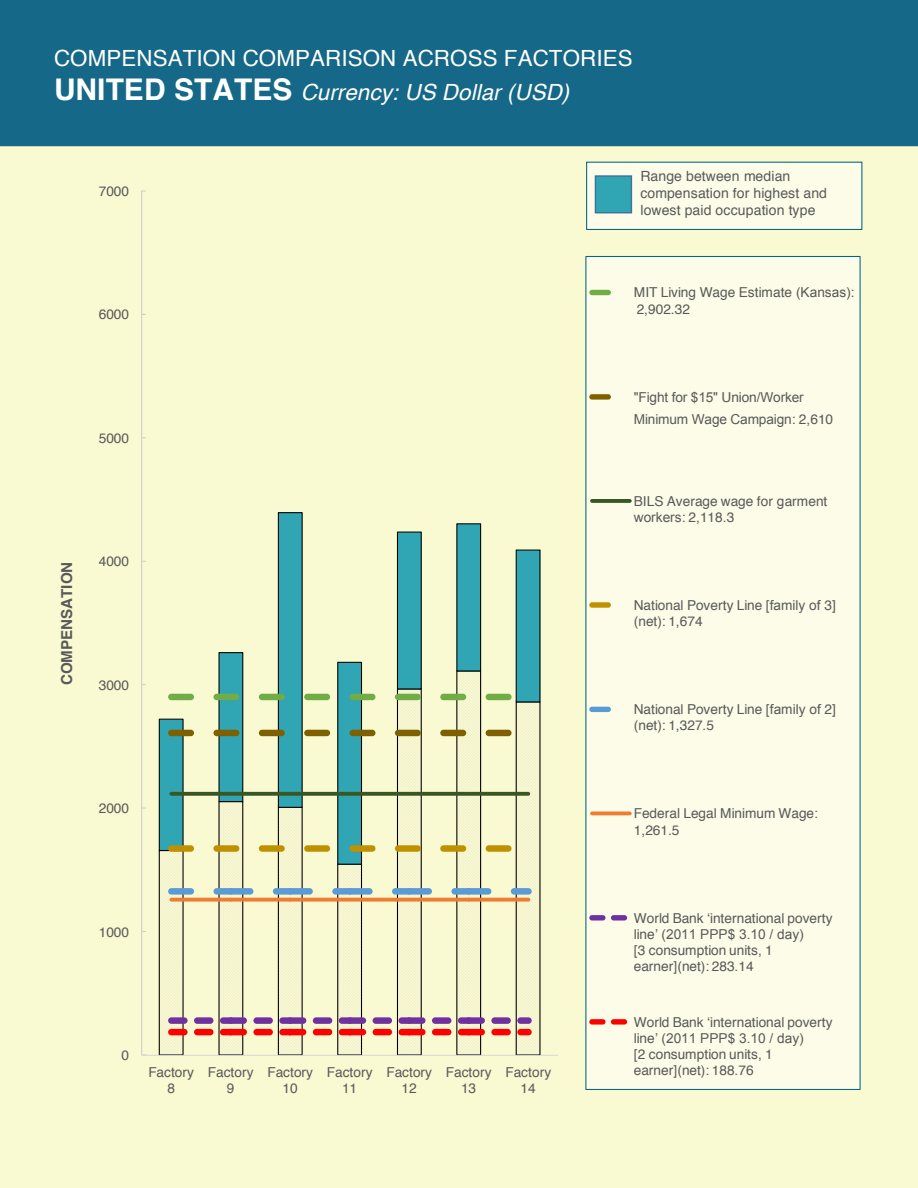
<style>
.page{position:relative;width:918px;height:1188px;background:#fff}
.page>*{position:absolute;margin:0;border:0;box-sizing:border-box;transform-origin:0 0}
.t1{font:22.35px/34.2px "Helvetica";letter-spacing:.005em;color:#fff}
.t2{font:700 15.15px "Helvetica";color:#595959}
.t3{font:14.1px/17.1px "Helvetica";letter-spacing:.01em;color:#595959}
.t4{font:13.65px/16.2px "Helvetica";letter-spacing:-.005em;color:#595959;text-align:center}
.t5{font:13.65px/21.9px "Arial";letter-spacing:-.01em;color:#595959}
.s1{font-weight:700;font-size:29.85px}
.s2{font-style:italic}
.s3{font-family:"Arial"}
.s4{font-family:"Helvetica"}
</style>
<div class="page">
<img style="left:0;top:0;width:918px;height:1188px">
<svg style="left:158px;top:865px;width:383px;height:190px;background:#edecc8"></svg>
<svg style="left:158px;top:512px;width:383px;height:353px;background:#c6dec3"></svg>
<hr style="left:141px;top:191px;width:1px;height:864px;background:#d0cece">
<hr style="left:142px;top:1055px;width:416px;height:1px;background:#d9d9d9">
<svg style="left:168px;top:694px;width:344px;height:6px;background:#92c17b"></svg>
<svg style="left:168px;top:730px;width:344px;height:6px;background:#9b9452"></svg>
<svg style="left:171px;top:792px;width:357px;height:4px"></svg>
<svg style="left:168px;top:845px;width:344px;height:7px;background:#cdb95d"></svg>
<svg style="left:168px;top:888px;width:364px;height:7px;background:#98bfd3"></svg>
<svg style="left:171px;top:898px;width:60px;height:4px"></svg>
<svg style="left:231px;top:898px;width:59px;height:4px"></svg>
<svg style="left:469px;top:898px;width:59px;height:4px"></svg>
<svg style="left:290px;top:898px;width:179px;height:4px"></svg>
<svg style="left:168px;top:1017px;width:364px;height:18px;background:#cf7e8a"></svg>
<div style="left:586px;top:256px;width:274px;height:834px;background:#fcfce8"></div>
<div style="left:589px;top:290px;width:22px;height:5px;background:#70ad47;border-radius:3px"></div>
<div style="left:589px;top:394px;width:22px;height:6px;background:#7f6000;border-radius:3px"></div>
<svg style="left:592px;top:499px;width:38px;height:4px"></svg>
<div style="left:589px;top:602px;width:22px;height:6px;background:#bf9000;border-radius:3px"></div>
<div style="left:589px;top:707px;width:22px;height:5px;background:#5b9bd5;border-radius:3px"></div>
<svg style="left:592px;top:811px;width:38px;height:4px"></svg>
<svg style="left:589px;top:915px;width:38px;height:6px"></svg>
<svg style="left:589px;top:1019px;width:38px;height:6px"></svg>
<div style="left:587px;top:162px;width:275px;height:67px;background:#fcfce8"></div>
<div style="left:586px;top:162px;width:276px;height:68px;border:1px solid #036887"></div>
<img style="left:586px;top:167px;width:276px;height:57px">
<div style="left:595px;top:176px;width:36px;height:37px;background:#30a5b3"></div>
<div style="left:595px;top:175px;width:37px;height:38px;border:1px solid #41719c"></div>
<h1 class="t1" style="left:54px;top:42px;width:580px">COMPENSATION COMPARISON ACROSS FACTORIES<br><span class="s1">UNITED STATES</span> <span class="s2">Currency: US Dollar (USD)</span></h1>
<p class="t4" style="left:99px;top:184px;width:32px">7000</p>
<p class="t3" style="left:640px;top:169px;width:188px">Range between median compensation for highest and lowest paid occupation type</p>
<p class="t4" style="left:99px;top:308px;width:32px">6000</p>
<p class="t4" style="left:99px;top:431px;width:32px">5000</p>
<p class="t2" style="left:60px;top:685px;width:125px;rotate:-90deg">COMPENSATION</p>
<p class="t4" style="left:99px;top:555px;width:32px">4000</p>
<p class="t4" style="left:99px;top:678px;width:32px">3000</p>
<p class="t4" style="left:99px;top:801px;width:32px">2000</p>
<p class="t4" style="left:99px;top:925px;width:32px">1000</p>
<p class="t4" style="left:122px;top:1048px;width:9px">0</p>
<p class="t4" style="left:148px;top:1065px;width:47px">Factory<br>8</p>
<p class="t4" style="left:208px;top:1065px;width:47px">Factory<br>9</p>
<p class="t4" style="left:267px;top:1065px;width:47px">Factory<br>10</p>
<p class="t4" style="left:327px;top:1065px;width:47px">Factory<br>11</p>
<p class="t4" style="left:386px;top:1065px;width:47px">Factory<br>12</p>
<p class="t4" style="left:446px;top:1065px;width:47px">Factory<br>13</p>
<p class="t4" style="left:505px;top:1065px;width:47px">Factory<br>14</p>
<p class="t4" style="left:634px;top:286px;width:222px;text-align:left">MIT Living Wage Estimate <span class="s3">(Kansas):<br></span>2,902.32</p>
<p class="t5" style="left:634px;top:386px;width:201px">"Fight for $15" <span class="s4">Union</span>/Worker<br>Minimum Wage Campaign<span class="s4">: 2,610</span></p>
<p class="t4" style="left:634px;top:494px;width:195px;text-align:left">BILS Average wage for <span class="s3">g</span>arment <span class="s3">workers</span>: 2,118.3</p>
<p class="t4" style="left:634px;top:598px;width:204px;text-align:left">National Poverty Line [<span class="s3">family of</span> 3<span class="s3">] </span>(net): 1,674</p>
<p class="t4" style="left:634px;top:702px;width:204px;text-align:left">National Poverty Line [<span class="s3">family of</span> 2<span class="s3">] </span>(net): 1,327.5</p>
<p class="t4" style="left:634px;top:807px;width:186px;text-align:left">Federal Legal Minimum Wage:<br>1,261.5</p>
<p class="t4" style="left:634px;top:911px;width:200px">World Bank ‘international poverty</p>
<p class="t5" style="left:634px;top:923px;width:171px"><span class="s4">line’</span> (2011 PPP$ 3.10 / day)</p>
<p class="t4" style="left:634px;top:943px;width:141px;text-align:left">[3 consumption units, 1 earner](net): 283.14</p>
<p class="t4" style="left:634px;top:1015px;width:200px">World Bank ‘international poverty</p>
<p class="t5" style="left:634px;top:1027px;width:171px"><span class="s4">line’</span> (2011 PPP$ 3.10 / day)</p>
<p class="t4" style="left:634px;top:1047px;width:141px;text-align:left">[2 consumption units, 1 earner](net): 188.76</p>
</div>
